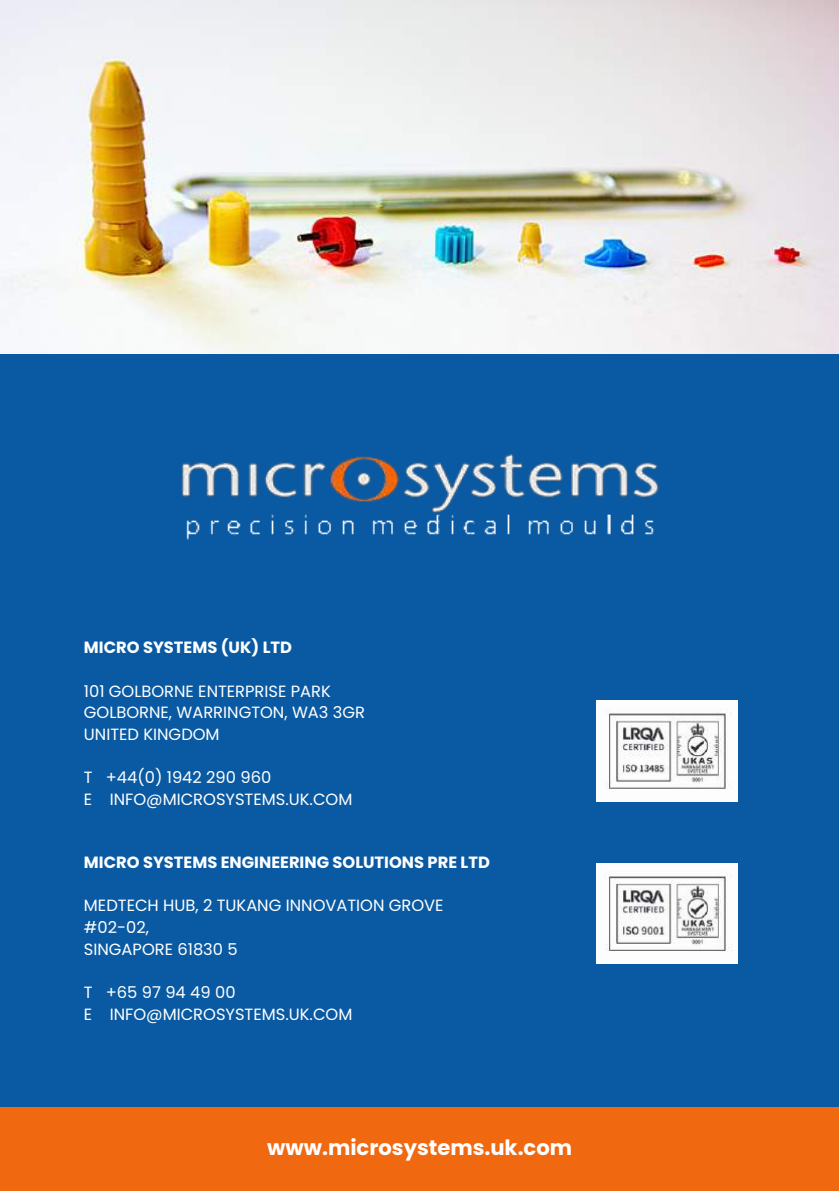
<style>
.page{position:relative;width:839px;height:1191px;background:#fff}
.page>*{position:absolute;margin:0;border:0;box-sizing:border-box;transform-origin:0 0}
.t1{font:700 21.2px "Poppins";color:#fff}
.t2{font:16.2px/21.8px "Poppins";color:#fff}
.t3{font:700 16.2px "Poppins";color:#fff}
</style>
<div class="page">
<div style="left:0;top:0;width:838px;height:1191px;background:#0a5aa3"></div>
<div style="left:0;top:1107px;width:838px;height:84px;background:#f06810"></div>
<img style="left:0;top:0;width:838px;height:354px">
<img style="left:181px;top:454px;width:477px;height:86px">
<img style="left:596px;top:701px;width:141px;height:100px">
<img style="left:596px;top:863px;width:141px;height:101px">
<p class="t3" style="left:84px;top:636px;width:209px">MICRO SYSTEMS (UK) LTD</p>
<p class="t2" style="left:84px;top:680px;width:282px">101 GOLBORNE ENTERPRISE PARK<br>GOLBORNE, WARRINGTON, WA3 3GR<br>UNITED KINGDOM</p>
<p class="t2" style="left:84px;top:767px;width:270px">T +44(0) 1942 290 960<br>E INFO@MICROSYSTEMS.UK.COM</p>
<p class="t3" style="left:84px;top:851px;width:407px">MICRO SYSTEMS ENGINEERING SOLUTIONS PRE LTD</p>
<p class="t2" style="left:84px;top:895px;width:361px">MEDTECH HUB, 2 TUKANG INNOVATION GROVE #02-02,<br>SINGAPORE 61830 5</p>
<p class="t2" style="left:84px;top:981px;width:270px">T +65 97 94 49 00<br>E INFO@MICROSYSTEMS.UK.COM</p>
<h1 class="t1" style="left:267px;top:1133px;width:306px">www.microsystems.uk.com</h1>
</div>
